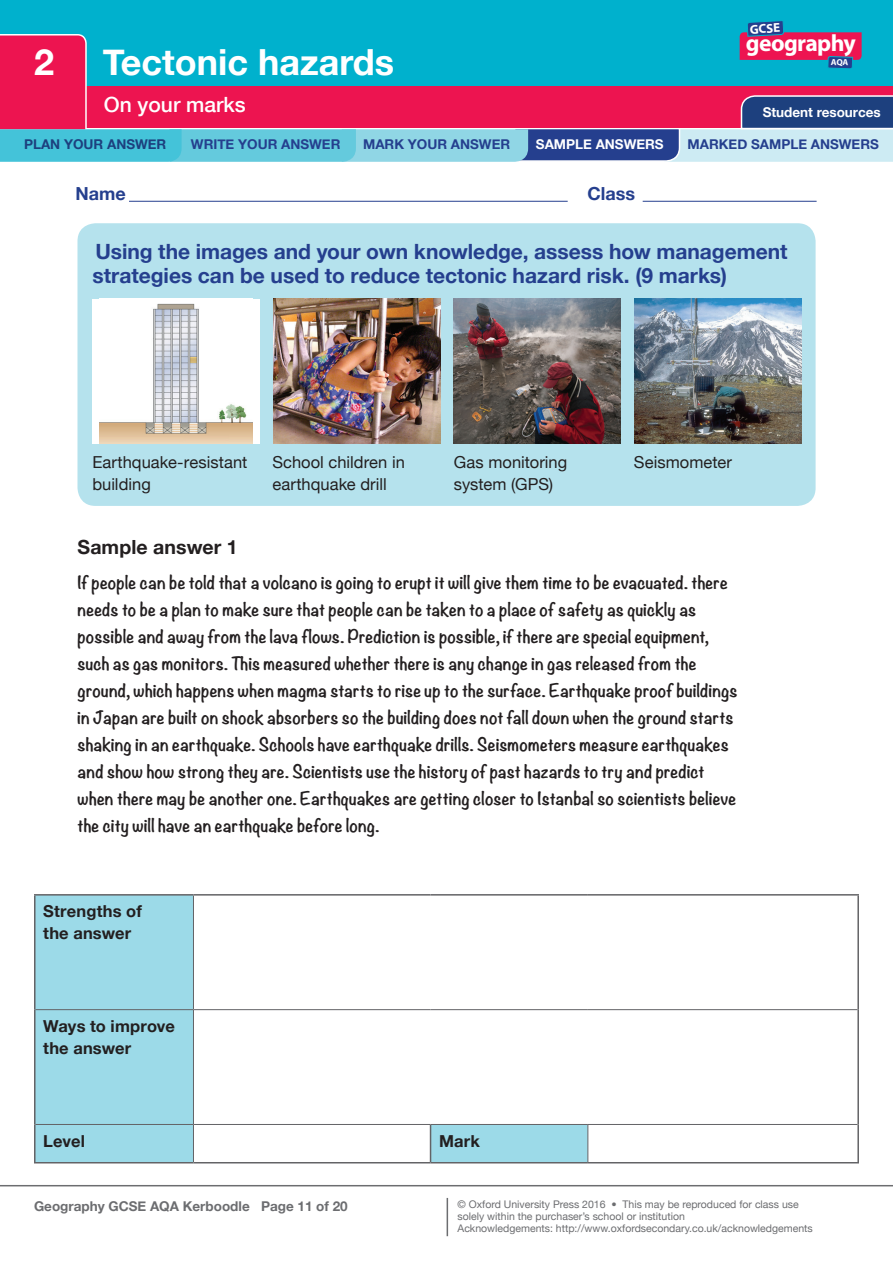
<style>
.page{position:relative;width:893px;height:1263px;background:#fff}
.page>*{position:absolute;margin:0;border:0;box-sizing:border-box;transform-origin:0 0}
.t1{font:700 36px "Helvetica Neue";color:#fff}
.t2{font:700 23.55px "Myriad Pro";letter-spacing:-.025em;color:#fff}
.t3{font:700 21px/24px "Helvetica Neue";color:#253f8e}
.t4{font:500 21px "Helvetica Neue";color:#fff}
.t5{font:700 19.5px "Helvetica Neue";letter-spacing:.005em;color:#231f20}
.t6{font:700 18px "Helvetica Neue";color:#253f8e}
.t7{font:700 16.5px/27px "Noteworthy";letter-spacing:.005em;color:#231f20}
.t8{font:16.5px "Helvetica Neue";letter-spacing:.005em;color:#231f20}
.t9{font:700 16.5px/22.5px "Helvetica Neue";letter-spacing:.01em;color:#231f20}
.t10{font:700 13.5px "Helvetica Neue";color:#253f8e}
.t11{font:700 13.5px "Helvetica Neue";color:#6c6d70}
.t12{font:700 13.5px "Helvetica Neue";color:#fff}
.t13{font:700 13.5px "Helvetica Neue";color:#1d407e}
.t14{font:700 12.9px "Myriad Pro";color:#fff}
.t15{font:10.5px/12px "Helvetica Neue";color:#6c6d70}
</style>
<div class="page">
<hr style="left:0;top:1185px;width:893px;height:1px;background:#6c6d70">
<hr style="left:447px;top:1198px;width:1px;height:38px;background:#6c6d70">
<div style="left:0;top:0;width:893px;height:127px;background:#00b1cd"></div>
<hr style="left:129px;top:201px;width:439px;height:1px;background:#253f8e">
<hr style="left:643px;top:201px;width:174px;height:1px;background:#253f8e">
<div style="left:77px;top:223px;width:739px;height:283px;background:#b5e2ed;border-radius:18px"></div>
<img style="left:273px;top:299px;width:167px;height:144px">
<img style="left:454px;top:299px;width:167px;height:144px">
<img style="left:634px;top:299px;width:167px;height:144px">
<div style="left:36px;top:895px;width:157px;height:267px;background:#9cdae8"></div>
<svg style="left:194px;top:895px;width:663px;height:267px"></svg>
<hr style="left:193px;top:895px;width:1px;height:114px;background:#636366">
<hr style="left:36px;top:1009px;width:157px;height:1px;background:#636366">
<hr style="left:193px;top:1009px;width:238px;height:1px;background:#636366">
<hr style="left:193px;top:1010px;width:1px;height:114px;background:#636366">
<hr style="left:431px;top:1009px;width:157px;height:1px;background:#636366">
<hr style="left:588px;top:1009px;width:269px;height:1px;background:#636366">
<hr style="left:36px;top:1124px;width:157px;height:1px;background:#636366">
<hr style="left:193px;top:1124px;width:238px;height:1px;background:#636366">
<hr style="left:193px;top:1125px;width:1px;height:37px;background:#636366">
<hr style="left:431px;top:1124px;width:157px;height:1px;background:#636366">
<hr style="left:588px;top:1124px;width:269px;height:1px;background:#636366">
<hr style="left:587px;top:1125px;width:1px;height:37px;background:#636366">
<hr style="left:857px;top:895px;width:2px;height:115px;background:#636366">
<hr style="left:857px;top:1010px;width:2px;height:114px;background:#636366">
<hr style="left:34px;top:894px;width:159px;height:1px;background:#636366">
<hr style="left:34px;top:895px;width:2px;height:115px;background:#636366">
<hr style="left:193px;top:894px;width:238px;height:1px;background:#636366">
<hr style="left:431px;top:894px;width:157px;height:1px;background:#636366">
<hr style="left:588px;top:894px;width:271px;height:1px;background:#636366">
<hr style="left:34px;top:1010px;width:2px;height:114px;background:#636366">
<hr style="left:34px;top:1124px;width:2px;height:38px;background:#636366">
<hr style="left:430px;top:1125px;width:1px;height:37px;background:#636366">
<hr style="left:857px;top:1124px;width:2px;height:38px;background:#636366">
<hr style="left:34px;top:1162px;width:159px;height:1px;background:#636366">
<hr style="left:193px;top:1162px;width:238px;height:1px;background:#636366">
<hr style="left:431px;top:1162px;width:157px;height:1px;background:#636366">
<hr style="left:588px;top:1162px;width:271px;height:1px;background:#636366">
<div style="left:92px;top:299px;width:168px;height:144px;background:#fff"></div>
<img style="left:99px;top:303px;width:154px;height:140px">
<svg style="left:0;top:21px;width:893px;height:141px"></svg>
<h1 class="t1" style="left:34px;top:40px;width:22px">2</h1>
<h1 class="t1" style="left:103px;top:40px;width:293px">Tectonic hazards</h1>
<p class="t4" style="left:104px;top:92px;width:144px">On your marks</p>
<p class="t14" style="left:749px;top:21px;width:32px;rotate:-3deg">GCSE</p>
<h2 class="t2" style="left:746px;top:28px;width:112px">geography</h2>
<p class="t12" style="left:763px;top:104px;width:120px">Student resources</p>
<p class="t13" style="left:24px;top:136px;width:144px">PLAN YOUR ANSWER</p>
<p class="t10" style="left:191px;top:136px;width:151px">WRITE YOUR ANSWER</p>
<p class="t10" style="left:363px;top:136px;width:149px">MARK YOUR ANSWER</p>
<p class="t12" style="left:536px;top:136px;width:129px">SAMPLE ANSWERS</p>
<p class="t10" style="left:688px;top:136px;width:193px">MARKED SAMPLE ANSWERS</p>
<p class="t6" style="left:75px;top:183px;width:52px">Name</p>
<p class="t6" style="left:587px;top:183px;width:49px">Class</p>
<p class="t3" style="left:92px;top:239px;width:697px">Using the images and your own knowledge, assess how management strategies can be used to reduce tectonic hazard risk. (9 marks)</p>
<p class="t8" style="left:92px;top:452px;width:156px">Earthquake-resistant</p>
<p class="t8" style="left:272px;top:452px;width:134px">School children in</p>
<p class="t8" style="left:454px;top:452px;width:115px">Gas monitoring</p>
<p class="t8" style="left:634px;top:452px;width:99px">Seismometer</p>
<p class="t8" style="left:92px;top:474px;width:60px">building</p>
<p class="t8" style="left:272px;top:474px;width:116px">earthquake drill</p>
<p class="t8" style="left:454px;top:474px;width:101px">system (GPS)</p>
<p class="t5" style="left:77px;top:535px;width:162px">Sample answer 1</p>
<p class="t7" style="left:77px;top:569px;width:662px">If people can be told that a volcano is going to erupt it will give them time to be evacuated. there needs to be a plan to make sure that people can be taken to a place of safety as quickly as possible and away from the lava flows. Prediction is possible, if there are special equipment, such as gas monitors. This measured whether there is any change in gas released from the ground, which happens when magma starts to rise up to the surface. Earthquake proof buildings in Japan are built on shock absorbers so the building does not fall down when the ground starts shaking in an earthquake. Schools have earthquake drills. Seismometers measure earthquakes and show how strong they are. Scientists use the history of past hazards to try and predict when there may be another one. Earthquakes are getting closer to Istanbal so scientists believe the city will have an earthquake before long.</p>
<p class="t9" style="left:43px;top:899px;width:100px">Strengths of the answer</p>
<p class="t9" style="left:43px;top:1014px;width:133px">Ways to improve the answer</p>
<p class="t9" style="left:43px;top:1129px;width:43px">Level</p>
<p class="t9" style="left:439px;top:1129px;width:42px">Mark</p>
<p class="t11" style="left:34px;top:1198px;width:315px">Geography GCSE AQA Kerboodle Page 11 of 20</p>
<p class="t15" style="left:458px;top:1198px;width:357px">© Oxford University Press 2016 • This may be reproduced for class use solely within the purchaser’s school or institution<br>Acknowledgements: http://www.oxfordsecondary.co.uk/acknowledgements</p>
</div>
